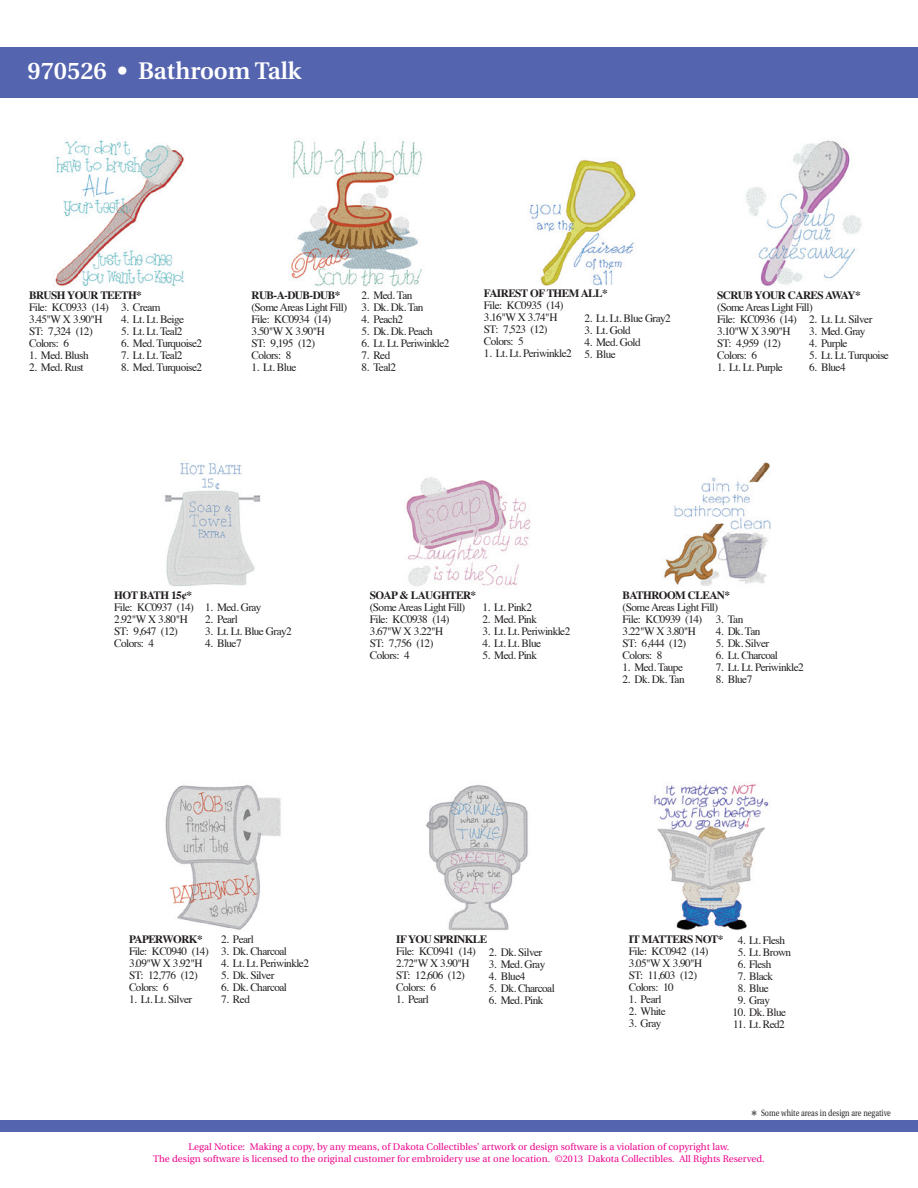
<style>
.page{position:relative;width:918px;height:1188px;background:#fff}
.page>*{position:absolute;margin:0;border:0;box-sizing:border-box;transform-origin:0 0}
.t1{font:600 24px "Utopia";color:#fff}
.t2{font:11.25px/12px "Times";letter-spacing:-.05em;color:#231f20}
.t3{font:700 11.25px "Times";letter-spacing:-.05em;color:#231f20}
.t4{font:9.6px/12px "Utopia";color:#ed028c;text-align:center}
.t5{font:9px "Utopia";color:#231f20;scale:.8 1}
.s1{font-size:15px}
</style>
<div class="page">
<div style="left:1px;top:1120px;width:917px;height:12px;background:#5564ae"></div>
<div style="left:1px;top:48px;width:917px;height:50px;background:#5564ae"></div>
<img style="left:529px;top:159px;width:107px;height:127px">
<img style="left:164px;top:463px;width:97px;height:124px">
<img style="left:406px;top:477px;width:125px;height:109px">
<img style="left:664px;top:462px;width:107px;height:124px">
<img style="left:55px;top:140px;width:129px;height:147px">
<img style="left:165px;top:784px;width:116px;height:146px">
<img style="left:291px;top:140px;width:131px;height:147px">
<img style="left:426px;top:785px;width:102px;height:146px">
<img style="left:653px;top:784px;width:116px;height:147px">
<img style="left:745px;top:140px;width:117px;height:146px">
<h1 class="t1" style="left:28px;top:58px;width:275px">970526 • Bathroom Talk</h1>
<p class="t3" style="left:29px;top:284px;width:114px">BRUSH YOUR TEETH*</p>
<p class="t2" style="left:29px;top:300px;width:81px">File: KC0933 (14)<br>3.45"W X 3.90"H<br>ST: 7,324 (12)<br>Colors: 6</p>
<p class="t2" style="left:29px;top:348px;width:61px">1. Med. Blush</p>
<p class="t2" style="left:29px;top:360px;width:56px">2. Med. Rust</p>
<p class="t2" style="left:121px;top:300px;width:41px">3. Cream</p>
<p class="t2" style="left:121px;top:312px;width:65px">4. Lt. Lt. Beige</p>
<p class="t2" style="left:121px;top:324px;width:63px">5. Lt. Lt. Teal2</p>
<p class="t2" style="left:121px;top:336px;width:83px">6. Med. Turquoise2</p>
<p class="t2" style="left:121px;top:348px;width:63px">7. Lt. Lt. Teal2</p>
<p class="t2" style="left:121px;top:360px;width:83px">8. Med. Turquoise2</p>
<p class="t3" style="left:251px;top:284px;width:90px">RUB-A-DUB-DUB*</p>
<p class="t2" style="left:251px;top:300px;width:97px">(Some Areas Light Fill)<br>File: KC0934 (14)<br>3.50"W X 3.90"H<br>ST: 9,195 (12)<br>Colors: 8</p>
<p class="t2" style="left:251px;top:360px;width:47px">1. Lt. Blue</p>
<p class="t2" style="left:362px;top:288px;width:52px">2. Med. Tan</p>
<p class="t2" style="left:362px;top:300px;width:64px">3. Dk. Dk. Tan</p>
<p class="t2" style="left:362px;top:312px;width:43px">4. Peach2</p>
<p class="t2" style="left:362px;top:324px;width:73px">5. Dk. Dk. Peach</p>
<p class="t2" style="left:362px;top:336px;width:89px">6. Lt. Lt. Periwinkle2</p>
<p class="t2" style="left:362px;top:348px;width:30px">7. Red</p>
<p class="t2" style="left:362px;top:360px;width:36px">8. Teal2</p>
<p class="t3" style="left:484px;top:283px;width:125px">FAIREST OF THEM ALL*</p>
<p class="t2" style="left:484px;top:299px;width:81px">File: KC0935 (14)<br>3.16"W X 3.74"H<br>ST: 7,523 (12)<br>Colors: 5</p>
<p class="t2" style="left:484px;top:347px;width:89px">1. Lt. Lt. Periwinkle2</p>
<p class="t2" style="left:584px;top:311px;width:88px">2. Lt. Lt. Blue Gray2</p>
<p class="t2" style="left:584px;top:323px;width:48px">3. Lt. Gold</p>
<p class="t2" style="left:584px;top:335px;width:58px">4. Med. Gold</p>
<p class="t2" style="left:584px;top:347px;width:33px">5. Blue</p>
<p class="t3" style="left:717px;top:285px;width:145px">SCRUB YOUR CARES AWAY*</p>
<p class="t2" style="left:717px;top:300px;width:97px">(Some Areas Light Fill)<br>File: KC0936 (14)<br>3.10"W X 3.90"H<br>ST: 4,959 (12)<br>Colors: 6</p>
<p class="t2" style="left:717px;top:360px;width:67px">1. Lt. Lt. Purple</p>
<p class="t2" style="left:809px;top:313px;width:65px">2. Lt. Lt. Silver</p>
<p class="t2" style="left:809px;top:325px;width:58px">3. Med. Gray</p>
<p class="t2" style="left:809px;top:337px;width:40px">4. Purple</p>
<p class="t2" style="left:809px;top:349px;width:81px">5. Lt. Lt. Turquoise</p>
<p class="t2" style="left:809px;top:361px;width:38px">6. Blue4</p>
<p class="t3" style="left:114px;top:584px;width:79px">HOT BATH 15¢*</p>
<p class="t2" style="left:114px;top:600px;width:81px">File: KC0937 (14)<br>2.92"W X 3.80"H<br>ST: 9,647 (12)<br>Colors: 4</p>
<p class="t2" style="left:205px;top:600px;width:58px">1. Med. Gray</p>
<p class="t2" style="left:205px;top:612px;width:34px">2. Pearl</p>
<p class="t2" style="left:205px;top:624px;width:88px">3. Lt. Lt. Blue Gray2</p>
<p class="t2" style="left:205px;top:636px;width:38px">4. Blue7</p>
<p class="t3" style="left:370px;top:584px;width:108px">SOAP &amp; LAUGHTER*</p>
<p class="t2" style="left:370px;top:600px;width:97px">(Some Areas Light Fill)<br>File: KC0938 (14)<br>3.67"W X 3.22"H<br>ST: 7,756 (12)<br>Colors: 4</p>
<p class="t2" style="left:482px;top:600px;width:51px">1. Lt. Pink2</p>
<p class="t2" style="left:482px;top:612px;width:56px">2. Med. Pink</p>
<p class="t2" style="left:482px;top:624px;width:89px">3. Lt. Lt. Periwinkle2</p>
<p class="t2" style="left:482px;top:636px;width:60px">4. Lt. Lt. Blue</p>
<p class="t2" style="left:482px;top:648px;width:56px">5. Med. Pink</p>
<p class="t3" style="left:623px;top:584px;width:109px">BATHROOM CLEAN*</p>
<p class="t2" style="left:623px;top:600px;width:97px">(Some Areas Light Fill)<br>File: KC0939 (14)<br>3.22"W X 3.80"H<br>ST: 6,444 (12)<br>Colors: 8</p>
<p class="t2" style="left:623px;top:660px;width:62px">1. Med. Taupe</p>
<p class="t2" style="left:623px;top:672px;width:64px">2. Dk. Dk. Tan</p>
<p class="t2" style="left:716px;top:612px;width:29px">3. Tan</p>
<p class="t2" style="left:716px;top:624px;width:46px">4. Dk. Tan</p>
<p class="t2" style="left:716px;top:636px;width:55px">5. Dk. Silver</p>
<p class="t2" style="left:716px;top:648px;width:64px">6. Lt. Charcoal</p>
<p class="t2" style="left:716px;top:660px;width:89px">7. Lt. Lt. Periwinkle2</p>
<p class="t2" style="left:716px;top:672px;width:38px">8. Blue7</p>
<p class="t3" style="left:129px;top:929px;width:75px">PAPERWORK*</p>
<p class="t2" style="left:129px;top:945px;width:81px">File: KC0940 (14)<br>3.09"W X 3.92"H<br>ST: 12,776 (12)<br>Colors: 6</p>
<p class="t2" style="left:129px;top:993px;width:65px">1. Lt. Lt. Silver</p>
<p class="t2" style="left:221px;top:933px;width:34px">2. Pearl</p>
<p class="t2" style="left:221px;top:945px;width:67px">3. Dk. Charcoal</p>
<p class="t2" style="left:221px;top:957px;width:89px">4. Lt. Lt. Periwinkle2</p>
<p class="t2" style="left:221px;top:969px;width:55px">5. Dk. Silver</p>
<p class="t2" style="left:221px;top:981px;width:67px">6. Dk. Charcoal</p>
<p class="t2" style="left:221px;top:993px;width:30px">7. Red</p>
<p class="t3" style="left:396px;top:929px;width:93px">IF YOU SPRINKLE</p>
<p class="t2" style="left:396px;top:945px;width:81px">File: KC0941 (14)<br>2.72"W X 3.90"H<br>ST: 12,606 (12)<br>Colors: 6</p>
<p class="t2" style="left:396px;top:993px;width:34px">1. Pearl</p>
<p class="t2" style="left:489px;top:945px;width:55px">2. Dk. Silver</p>
<p class="t2" style="left:489px;top:957px;width:58px">3. Med. Gray</p>
<p class="t2" style="left:489px;top:969px;width:38px">4. Blue4</p>
<p class="t2" style="left:489px;top:981px;width:67px">5. Dk. Charcoal</p>
<p class="t2" style="left:489px;top:993px;width:56px">6. Med. Pink</p>
<p class="t3" style="left:629px;top:929px;width:96px">IT MATTERS NOT*</p>
<p class="t2" style="left:629px;top:945px;width:81px">File: KC0942 (14)<br>3.05"W X 3.90"H<br>ST: 11,603 (12)<br>Colors: 10</p>
<p class="t2" style="left:629px;top:993px;width:34px">1. Pearl</p>
<p class="t2" style="left:629px;top:1005px;width:39px">2. White</p>
<p class="t2" style="left:629px;top:1017px;width:34px">3. Gray</p>
<p class="t2" style="left:738px;top:933px;width:49px">4. Lt. Flesh</p>
<p class="t2" style="left:738px;top:945px;width:55px">5. Lt. Brown</p>
<p class="t2" style="left:738px;top:957px;width:35px">6. Flesh</p>
<p class="t2" style="left:738px;top:969px;width:37px">7. Black</p>
<p class="t2" style="left:738px;top:981px;width:33px">8. Blue</p>
<p class="t2" style="left:738px;top:993px;width:34px">9. Gray</p>
<p class="t2" style="left:733px;top:1005px;width:55px">10. Dk. Blue</p>
<p class="t2" style="left:733px;top:1017px;width:53px">11. Lt. Red2</p>
<p class="t5" style="left:751px;top:1108px;width:176px"><span class="s1">*</span> Some white areas in design are negative</p>
<p class="t4" style="left:153px;top:1141px;width:613px">Legal Notice: Making a copy, by any means, of Dakota Collectibles’ artwork or design software is a violation of copyright law.<br>The design software is licensed to the original customer for embroidery use at one location. ©2013 Dakota Collectibles. All Rights Reserved.</p>
</div>
